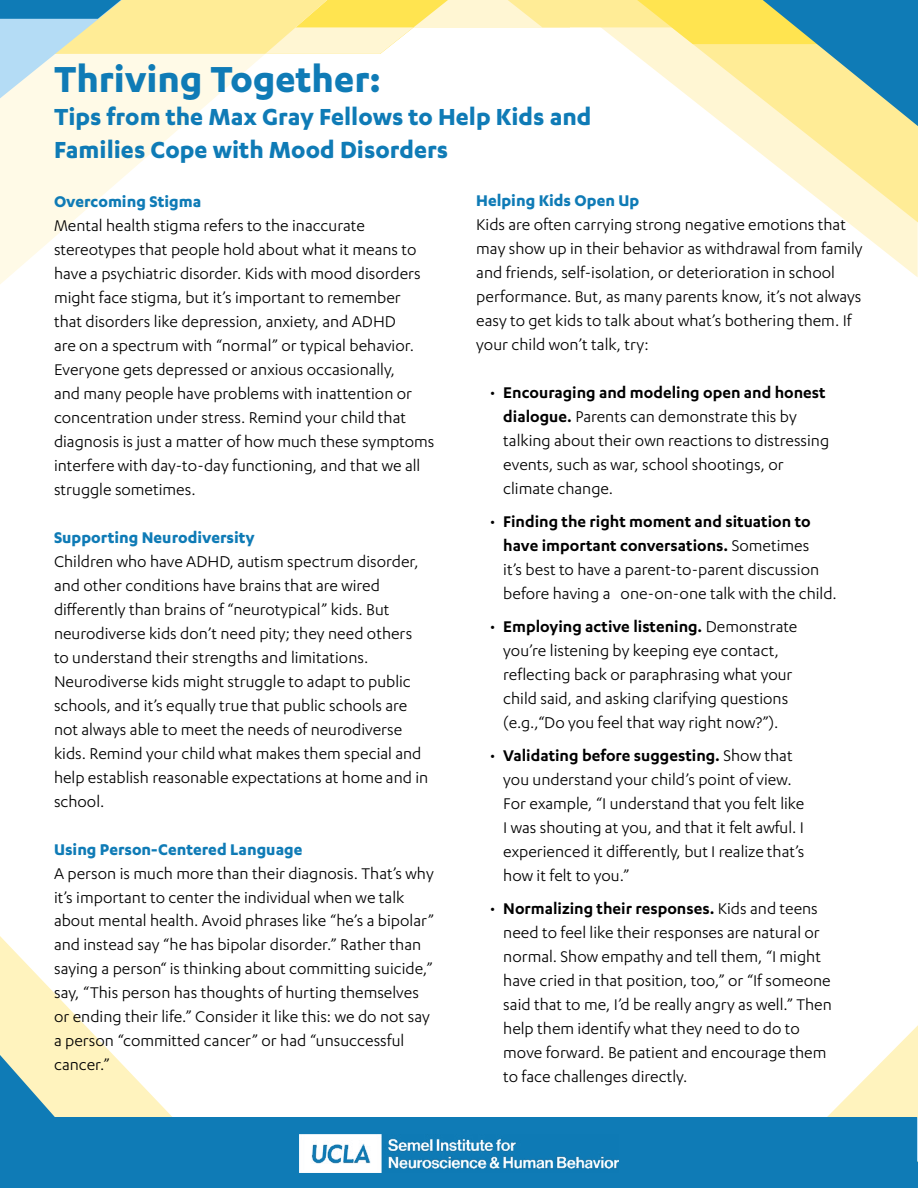
<style>
.page{position:relative;width:918px;height:1188px;background:#fff}
.page>*{position:absolute;margin:0;border:0;box-sizing:border-box;transform-origin:0 0}
.t1{font:700 42px "Karbon";color:#0f7bb6}
.t2{font:700 27px/33px "Karbon";color:#0f7bb6}
.t3{font:18px/24px "Karbon";color:#000}
.t4{font:700 18px "Karbon";color:#0f7bb6}
.s1{font-weight:600}
</style>
<div class="page">
<div style="left:384px;top:0;width:186px;height:27px;background:#fff6d3"></div>
<svg style="left:0;top:98px;width:214px;height:186px;fill:#fffae8"></svg>
<svg style="left:0;top:0;width:448px;height:98px"></svg>
<svg style="left:848px;top:222px;width:70px;height:55px"></svg>
<svg style="left:726px;top:126px;width:192px;height:96px"></svg>
<svg style="left:508px;top:0;width:410px;height:126px"></svg>
<svg style="left:0;top:936px;width:113px;height:119px"></svg>
<svg style="left:0;top:1055px;width:172px;height:133px"></svg>
<svg style="left:827px;top:1025px;width:91px;height:163px"></svg>
<div style="left:1px;top:1117px;width:916px;height:71px;background:#0f7bb6"></div>
<img style="left:299px;top:1134px;width:320px;height:39px">
<h1 class="t1" style="left:54px;top:55px;width:328px">Thriving Together:</h1>
<h2 class="t2" style="left:54px;top:99px;width:539px">Tips from the Max Gray Fellows to Help Kids and<br>Families Cope with Mood Disorders</h2>
<p class="t4" style="left:54px;top:191px;width:149px">Overcoming Stigma</p>
<p class="t3" style="left:54px;top:213px;width:382px">Mental health stigma refers to the inaccurate stereotypes that people hold about what it means to have a psychiatric disorder. Kids with mood disorders might face stigma, but it’s important to remember<br>that disorders like depression, anxiety, and ADHD<br>are on a spectrum with “normal” or typical behavior.<br>Everyone gets depressed or anxious occasionally,<br>and many people have problems with inattention or concentration under stress. Remind your child that diagnosis is just a matter of how much these symptoms interfere with day-to-day functioning, and that we all struggle sometimes.</p>
<p class="t4" style="left:54px;top:527px;width:202px">Supporting Neurodiversity</p>
<p class="t3" style="left:54px;top:549px;width:376px">Children who have ADHD, autism spectrum disorder, and other conditions have brains that are wired differently than brains of “neurotypical” kids. But neurodiverse kids don’t need pity; they need others to understand their strengths and limitations.<br>Neurodiverse kids might struggle to adapt to public schools, and it’s equally true that public schools are not always able to meet the needs of neurodiverse kids. Remind your child what makes them special and help establish reasonable expectations at home and in school.</p>
<p class="t4" style="left:54px;top:839px;width:250px">Using Person-Centered Language</p>
<p class="t3" style="left:54px;top:861px;width:382px">A person is much more than their diagnosis. That’s why it’s important to center the individual when we talk about mental health. Avoid phrases like “he’s a bipolar” and instead say “he has bipolar disorder.” Rather than saying a person“ is thinking about committing suicide,” say, “This person has thoughts of hurting themselves or ending their life.” Consider it like this: we do not say a person “committed cancer” or had “unsuccessful cancer.”</p>
<p class="t4" style="left:476px;top:191px;width:164px">Helping Kids Open Up</p>
<p class="t3" style="left:476px;top:212px;width:388px">Kids are often carrying strong negative emotions that may show up in their behavior as withdrawal from family and friends, self-isolation, or deterioration in school performance. But, as many parents know, it’s not always easy to get kids to talk about what’s bothering them. If your child won’t talk, try:</p>
<p class="t3" style="left:503px;top:380px;width:327px;text-indent:-14px">• <span class="s1">Encouraging and modeling open and honest dialogue.</span> Parents can demonstrate this by talking about their own reactions to distressing events, such as war, school shootings, or climate change.</p>
<p class="t3" style="left:503px;top:509px;width:335px;text-indent:-14px">• <span class="s1">Finding the right moment and situation to have important conversations.</span> Sometimes<br>it’s best to have a parent-to-parent discussion before having a one-on-one talk with the child.</p>
<p class="t3" style="left:490px;top:614px;width:309px;text-align:center">• <span class="s1">Employing active listening.</span> Demonstrate you’re listening by keeping eye contact, reflecting back or paraphrasing what your child said, and asking clarifying questions (e.g.,“Do you feel that way right now?”).</p>
<p class="t3" style="left:503px;top:743px;width:303px;text-indent:-14px">• <span class="s1">Validating before suggesting.</span> Show that you understand your child’s point of view.<br>For example, “I understand that you felt like I was shouting at you, and that it felt awful. I experienced it differently, but I realize that’s how it felt to you.”</p>
<p class="t3" style="left:503px;top:896px;width:330px;text-indent:-14px">• <span class="s1">Normalizing their responses.</span> Kids and teens need to feel like their responses are natural or normal. Show empathy and tell them, “I might have cried in that position, too,” or “If someone said that to me, I’d be really angry as well.” Then help them identify what they need to do to move forward. Be patient and encourage them to face challenges directly.</p>
</div>
